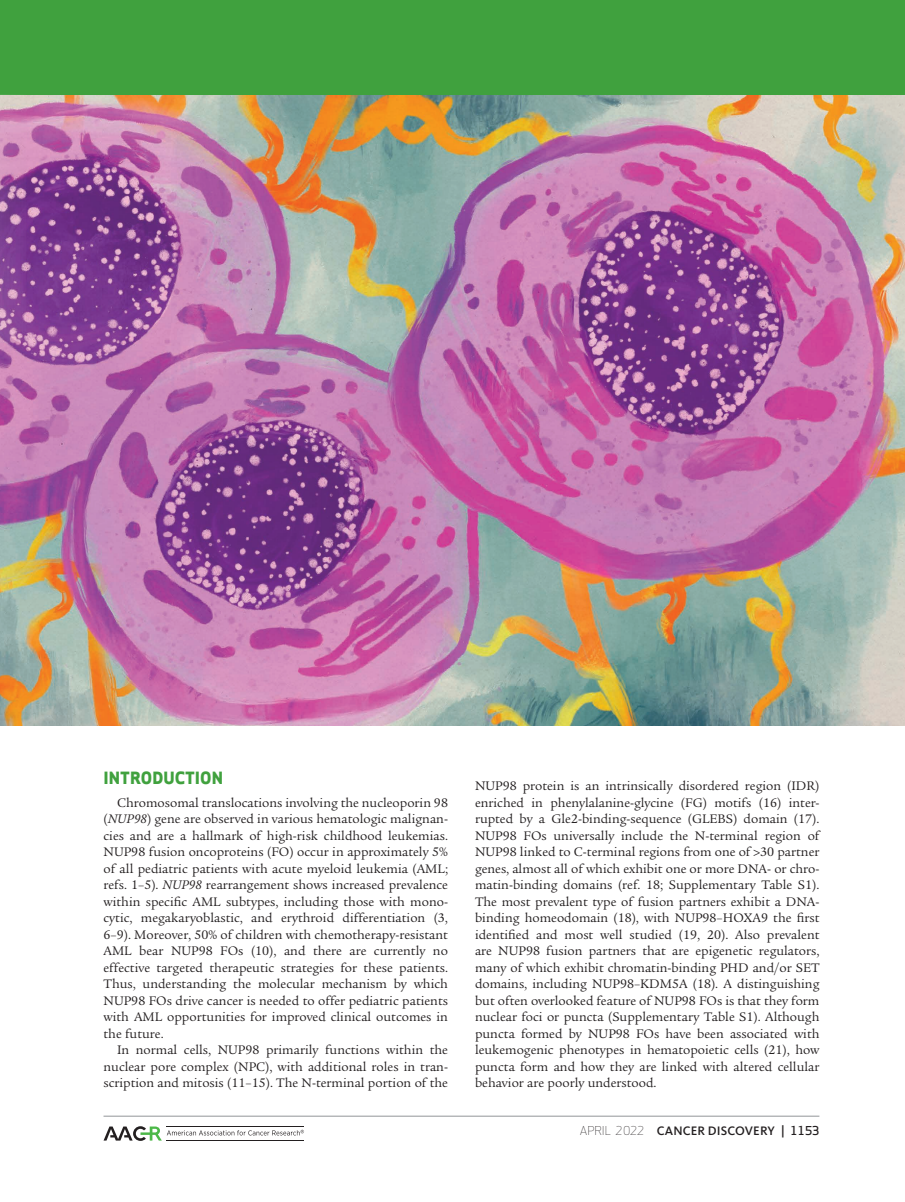
<style>
.page{position:relative;width:905px;height:1202px;background:#fff}
.page>*{position:absolute;margin:0;border:0;box-sizing:border-box;transform-origin:0 0}
.t1{font:800 16.5px "Apex Sans";color:#40a13e}
.t2{font:13.5px/16.5px "Legacy Serif Std";color:#231f20;text-align:justify}
.t3{font:500 12.75px "Kievit OT";letter-spacing:.01em;color:#231f20}
.s1{font-style:italic}
.s2{font-family:"Apex Sans";font-weight:300;font-size:12px}
.s3{font-family:"Apex Sans";font-size:12px}
</style>
<div class="page">
<hr style="left:103px;top:1115px;width:716px;height:1px;background:#939598">
<hr style="left:166px;top:1140px;width:138px;height:1px;background:#231f20">
<svg style="left:104px;top:1126px;width:200px;height:14px"></svg>
<img style="left:0;top:94px;width:904px;height:631px">
<div style="left:0;top:0;width:26px;height:94px;background:#40a13e"></div>
<div style="left:1px;top:0;width:903px;height:94px;background:#40a13e"></div>
<svg style="left:0;top:94px;width:26px;height:249px;background:#a669a5"></svg>
<p class="t1" style="left:104px;top:767px;width:121px">INTRODUCTION</p>
<p class="t2" style="left:104px;top:794px;width:346px;text-indent:14px">Chromosomal translocations involving the nucleoporin 98 (<span class="s1">NUP98</span>) gene are observed in various hematologic malignan&shy;cies and are a hallmark of high-risk childhood leukemias.<br>NUP98 fusion oncoproteins (FO) occur in approximately 5% of all pediatric patients with acute myeloid leukemia (AML; refs. 1–5). <span class="s1">NUP98</span> rearrangement shows increased prevalence within specific AML subtypes, including those with mono&shy;cytic, megakaryoblastic, and erythroid differentiation (3, 6–9). Moreover, 50% of children with chemotherapy-resistant AML bear NUP98 FOs (10), and there are currently no effective targeted therapeutic strategies for these patients.<br>Thus, understanding the molecular mechanism by which NUP98 FOs drive cancer is needed to offer pediatric patients with AML opportunities for improved clinical outcomes in the future.</p>
<p class="t2" style="left:104px;top:1041px;width:346px;text-indent:14px">In normal cells, NUP98 primarily functions within the nuclear pore complex (NPC), with additional roles in tran&shy;scription and mitosis (11–15). The N-terminal portion of the</p>
<p class="t2" style="left:475px;top:777px;width:346px">NUP98 protein is an intrinsically disordered region (IDR) enriched in phenylalanine-glycine (FG) motifs (16) inter&shy;rupted by a Gle2-binding-sequence (GLEBS) domain (17).<br>NUP98 FOs universally include the N-terminal region of NUP98 linked to C-terminal regions from one of 30 partner genes, almost all of which exhibit one or more DNA- or chro&shy;matin-binding domains (ref. 18; Supplementary Table S1).<br>The most prevalent type of fusion partners exhibit a DNA&shy;binding homeodomain (18), with NUP98–HOXA9 the first identified and most well studied (19, 20). Also prevalent are NUP98 fusion partners that are epigenetic regulators, many of which exhibit chromatin-binding PHD and/or SET domains, including NUP98–KDM5A (18). A distinguishing but often overlooked feature of NUP98 FOs is that they form nuclear foci or puncta (Supplementary Table S1). Although puncta formed by NUP98 FOs have been associated with leukemogenic phenotypes in hematopoietic cells (21), how puncta form and how they are linked with altered cellular behavior are poorly understood.</p>
<p class="t3" style="left:579px;top:1123px;width:241px"><span class="s2">APRIL 2022</span> CANCER DISCOVERY <span class="s3">| 1153</span></p>
</div>
